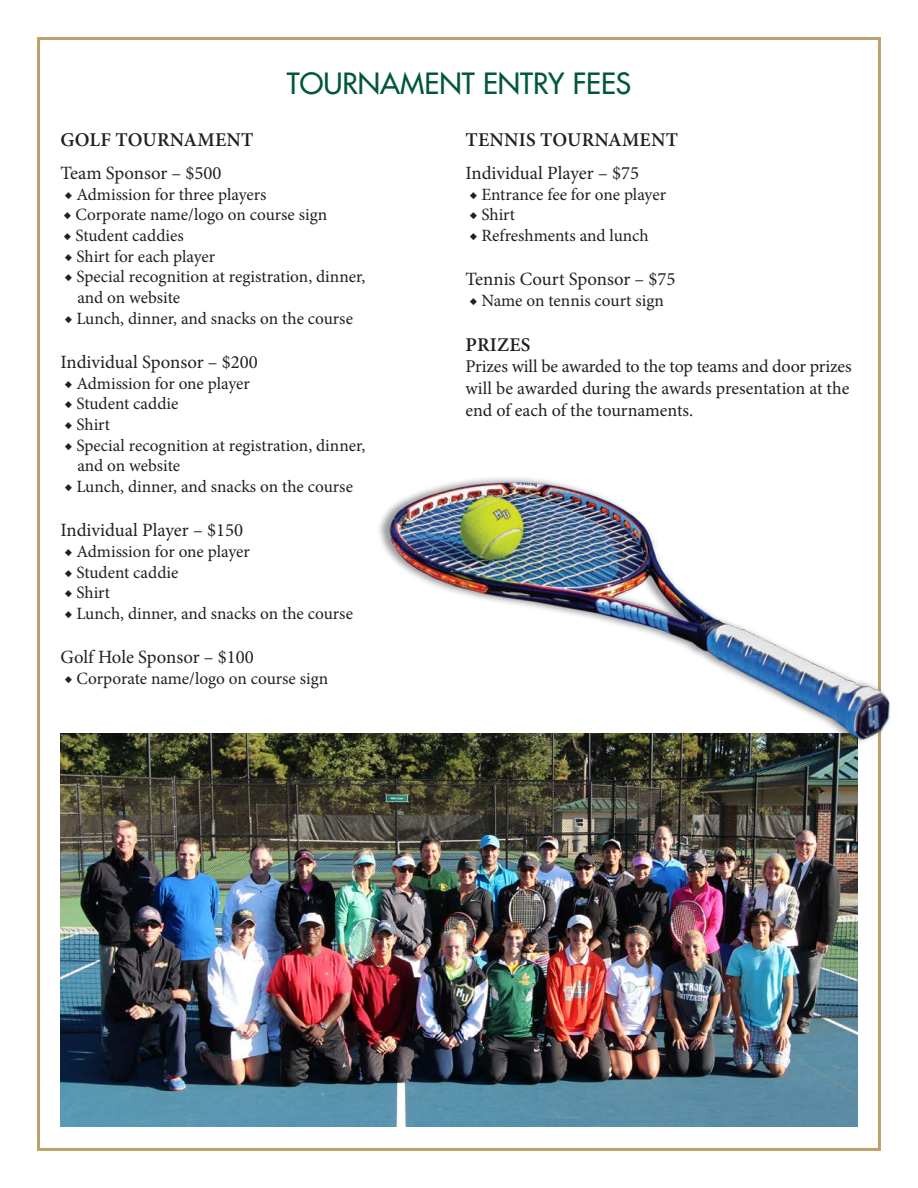
<style>
.page{position:relative;width:918px;height:1188px;background:#fff}
.page>*{position:absolute;margin:0;border:0;box-sizing:border-box;transform-origin:0 0}
.t1{font:500 28.5px "Futura Std";color:#00573c}
.t2{font:600 19.5px "Minion Pro";letter-spacing:.01em;color:#231f20}
.t3{font:18.75px "Minion Pro";color:#231f20}
.t4{font:18px/21.6px "Minion Pro";letter-spacing:-.005em;color:#231f20}
.t5{font:17.25px "Minion Pro";color:#231f20}
</style>
<div class="page">
<img style="left:60px;top:733px;width:798px;height:393px">
<img style="left:376px;top:465px;width:514px;height:288px">
<p class="t1" style="left:287px;top:65px;width:346px">TOURNAMENT ENTRY FEES</p>
<p class="t2" style="left:61px;top:126px;width:194px">GOLF TOURNAMENT</p>
<p class="t3" style="left:60px;top:160px;width:163px">Team Sponsor – $500</p>
<p class="t5" style="left:64px;top:183px;width:204px">◆ Admission for three players</p>
<p class="t5" style="left:63px;top:203px;width:266px">◆ Corporate name/logo on course sign</p>
<p class="t5" style="left:63px;top:224px;width:122px">◆ Student caddies</p>
<p class="t5" style="left:64px;top:245px;width:152px">◆ Shirt for each player</p>
<p class="t5" style="left:64px;top:265px;width:302px">◆ Special recognition at registration, dinner,</p>
<p class="t5" style="left:78px;top:286px;width:104px">and on website</p>
<p class="t5" style="left:64px;top:307px;width:290px">◆ Lunch, dinner, and snacks on the course</p>
<p class="t3" style="left:60px;top:349px;width:199px">Individual Sponsor – $200</p>
<p class="t5" style="left:64px;top:372px;width:187px">◆ Admission for one player</p>
<p class="t5" style="left:64px;top:392px;width:116px">◆ Student caddie</p>
<p class="t5" style="left:64px;top:413px;width:47px">◆ Shirt</p>
<p class="t5" style="left:64px;top:434px;width:302px">◆ Special recognition at registration, dinner,</p>
<p class="t5" style="left:78px;top:454px;width:104px">and on website</p>
<p class="t5" style="left:64px;top:475px;width:290px">◆ Lunch, dinner, and snacks on the course</p>
<p class="t3" style="left:60px;top:518px;width:184px">Individual Player – $150</p>
<p class="t5" style="left:64px;top:540px;width:187px">◆ Admission for one player</p>
<p class="t5" style="left:64px;top:561px;width:116px">◆ Student caddie</p>
<p class="t5" style="left:64px;top:581px;width:47px">◆ Shirt</p>
<p class="t5" style="left:64px;top:602px;width:290px">◆ Lunch, dinner, and snacks on the course</p>
<p class="t3" style="left:60px;top:645px;width:195px">Golf Hole Sponsor – $100</p>
<p class="t5" style="left:64px;top:667px;width:266px">◆ Corporate name/logo on course sign</p>
<p class="t2" style="left:466px;top:126px;width:214px">TENNIS TOURNAMENT</p>
<p class="t3" style="left:465px;top:160px;width:175px">Individual Player – $75</p>
<p class="t5" style="left:469px;top:183px;width:198px">◆ Entrance fee for one player</p>
<p class="t5" style="left:469px;top:203px;width:47px">◆ Shirt</p>
<p class="t5" style="left:469px;top:224px;width:181px">◆ Refreshments and lunch</p>
<p class="t3" style="left:465px;top:267px;width:212px">Tennis Court Sponsor – $75</p>
<p class="t5" style="left:469px;top:289px;width:196px">◆ Name on tennis court sign</p>
<p class="t2" style="left:466px;top:331px;width:66px">PRIZES</p>
<p class="t4" style="left:465px;top:356px;width:388px">Prizes will be awarded to the top teams and door prizes will be awarded during the awards presentation at the end of each of the tournaments.</p>
</div>
